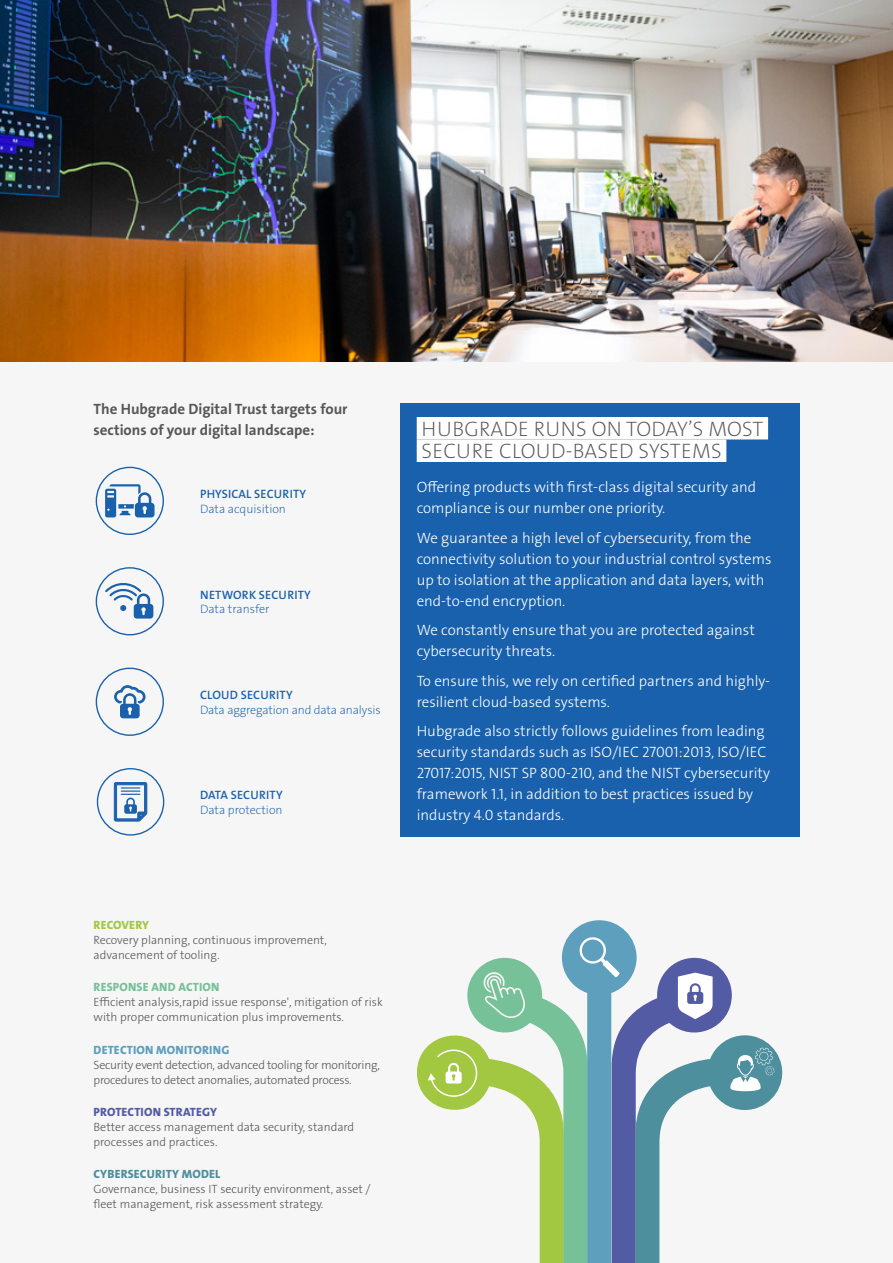
<style>
.page{position:relative;width:893px;height:1263px;background:#f6f6f6}
.page>*{position:absolute;margin:0;border:0;box-sizing:border-box;transform-origin:0 0}
.t1{font:21px/22.5px "The Sans Veolia W2 Ex Lig";letter-spacing:.015em;color:#575756}
.t2{font:15px/21px "The Sans Veolia W3 Lig";color:#fff}
.t3{font:15px/21px "The Sans Veolia W7 Bld";color:#575756}
.t4{font:12.15px "The Sans Veolia W2 Ex Lig";letter-spacing:-.01em;color:#1961ac}
.t5{font:12.15px "The Sans Veolia W6 Se Bld";letter-spacing:.015em;color:#1961ac}
.t6{font:12px/15px "The Sans Veolia W3 Lig";color:#575756}
.t7{font:12px/15px "The Sans Veolia W3 Lig";letter-spacing:-.02em;color:#575756}
.t8{font:12px "The Sans Veolia W8 Ex Bld";letter-spacing:.015em;color:#5d9fbd}
.t9{font:12px "The Sans Veolia W8 Ex Bld";letter-spacing:.015em;color:#545ba5}
.t10{font:12px "The Sans Veolia W8 Ex Bld";letter-spacing:.015em;color:#4d8f9d}
.t11{font:12px "The Sans Veolia W8 Ex Bld";letter-spacing:.015em;color:#77c199}
.t12{font:12px "The Sans Veolia W8 Ex Bld";letter-spacing:.015em;color:#a2c740}
</style>
<div class="page">
<div style="left:400px;top:403px;width:399px;height:434px;background:#1961ac"></div>
<div style="left:417px;top:417px;width:351px;height:22px;background:#fff"></div>
<div style="left:417px;top:439px;width:309px;height:23px;background:#fff"></div>
<svg style="left:105px;top:484px;width:50px;height:33px"></svg>
<div style="left:96px;top:467px;width:68px;height:68px;border:1px solid #1961ac;border-radius:50%"></div>
<svg style="left:103px;top:582px;width:50px;height:36px"></svg>
<div style="left:96px;top:567px;width:68px;height:68px;border:1px solid #1961ac;border-radius:50%"></div>
<svg style="left:114px;top:685px;width:32px;height:33px"></svg>
<div style="left:96px;top:668px;width:68px;height:68px;border:1px solid #1961ac;border-radius:50%"></div>
<div style="left:97px;top:768px;width:67px;height:67px;border:1px solid #1961ac;border-radius:50%"></div>
<svg style="left:114px;top:782px;width:33px;height:39px"></svg>
<img style="left:0;top:0;width:893px;height:362px">
<svg style="left:417px;top:920px;width:365px;height:343px"></svg>
<p class="t3" style="left:94px;top:399px;width:256px">The Hubgrade Digital Trust targets four sections of your digital landscape:</p>
<p class="t5" style="left:200px;top:486px;width:108px">PHYSICAL SECURITY</p>
<p class="t4" style="left:200px;top:501px;width:87px">Data acquisition</p>
<p class="t5" style="left:200px;top:586px;width:112px">NETWORK SECURITY</p>
<p class="t4" style="left:200px;top:601px;width:71px">Data transfer</p>
<p class="t5" style="left:200px;top:687px;width:94px">CLOUD SECURITY</p>
<p class="t4" style="left:200px;top:701px;width:182px">Data aggregation and data analysis</p>
<p class="t5" style="left:200px;top:787px;width:84px">DATA SECURITY</p>
<p class="t4" style="left:200px;top:802px;width:84px">Data protection</p>
<h1 class="t1" style="left:421px;top:417px;width:343px">HUBGRADE RUNS ON TODAY’S MOST<br>SECURE CLOUD-BASED SYSTEMS</h1>
<p class="t2" style="left:417px;top:476px;width:341px">Offering products with first-class digital security and compliance is our number one priority.</p>
<p class="t2" style="left:417px;top:527px;width:356px">We guarantee a high level of cybersecurity, from the connectivity solution to your industrial control systems up to isolation at the application and data layers, with end-to-end encryption.</p>
<p class="t2" style="left:417px;top:619px;width:340px">We constantly ensure that you are protected against cybersecurity threats.</p>
<p class="t2" style="left:417px;top:670px;width:355px">To ensure this, we rely on certified partners and highly&shy;resilient cloud-based systems.</p>
<p class="t2" style="left:417px;top:720px;width:355px">Hubgrade also strictly follows guidelines from leading security standards such as ISO/IEC 27001:2013, ISO/IEC 27017:2015, NIST SP 800-210, and the NIST cybersecurity framework 1.1, in addition to best practices issued by industry 4.0 standards.</p>
<p class="t12" style="left:94px;top:917px;width:57px">RECOVERY</p>
<p class="t6" style="left:94px;top:933px;width:235px">Recovery planning, continuous improvement, advancement of tooling.</p>
<p class="t11" style="left:94px;top:979px;width:127px">RESPONSE AND ACTION</p>
<p class="t6" style="left:94px;top:995px;width:291px">Efficient analysis,rapid issue response', mitigation of risk with proper communication plus improvements.</p>
<p class="t8" style="left:94px;top:1042px;width:137px">DETECTION MONITORING</p>
<p class="t7" style="left:94px;top:1057px;width:288px">Security event detection, advanced tooling for monitoring, procedures to detect anomalies, automated process.</p>
<p class="t9" style="left:94px;top:1104px;width:125px">PROTECTION STRATEGY</p>
<p class="t6" style="left:94px;top:1119px;width:262px">Better access management data security, standard processes and practices.</p>
<p class="t10" style="left:94px;top:1166px;width:128px">CYBERSECURITY MODEL</p>
<p class="t6" style="left:94px;top:1181px;width:279px">Governance, business IT security environment, asset / fleet management, risk assessment strategy.</p>
</div>
